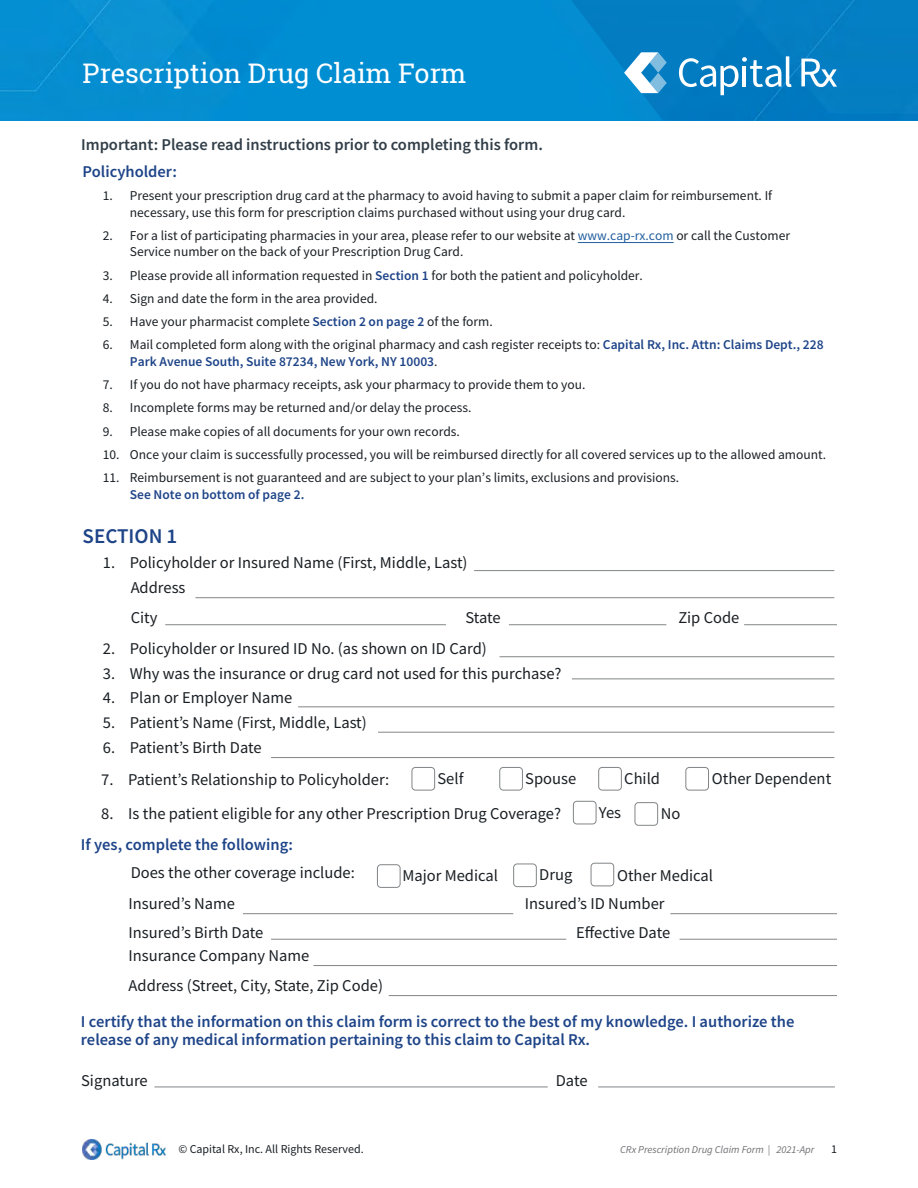
<style>
.page{position:relative;width:918px;height:1188px;background:#fff}
.page>*{position:absolute;margin:0;border:0;box-sizing:border-box;transform-origin:0 0}
.t1{font:27px "Roboto Slab";color:#fff}
.t2{font:600 21px "Source Sans Pro";color:#1e4488}
.t3{font:16.5px/30px "Source Sans Pro";color:#191f24}
.t4{font:600 16.5px/18px "Source Sans Pro";color:#1e4488}
.t5{font:600 16.5px "Source Sans Pro";color:#313e48}
.t6{font:13.5px/16.5px "Source Sans Pro";color:#191f24}
.t7{font:600 13.5px/16.5px "Source Sans Pro";color:#1e4488}
.t8{font:12px "Source Sans Pro";color:#191f24}
.t9{font:italic 10.5px "Source Sans Pro";color:#716f73}
.s1{color:#215e9e}
.s2{font-weight:600;color:#1e4488}
.s3{font-weight:400;color:#191f24}
</style>
<div class="page">
<div style="left:0;top:0;width:918px;height:121px;background:#008ecf"></div>
<svg style="left:572px;top:0;width:346px;height:121px;fill:#037dc2"></svg>
<svg style="left:679px;top:56px;width:113px;height:39px;background:#3e99cf"></svg>
<svg style="left:801px;top:59px;width:36px;height:28px"></svg>
<svg style="left:624px;top:52px;width:43px;height:41px;background:#7ebde0"></svg>
<img style="left:82px;top:1140px;width:83px;height:19px">
<hr style="left:578px;top:242px;width:96px;height:1px;background:#215e9e">
<hr style="left:474px;top:570px;width:360px;height:1px;background:#828587">
<hr style="left:500px;top:656px;width:334px;height:1px;background:#828587">
<hr style="left:572px;top:678px;width:262px;height:1px;background:#828587">
<hr style="left:195px;top:597px;width:639px;height:1px;background:#828587">
<hr style="left:243px;top:913px;width:270px;height:1px;background:#828587">
<hr style="left:313px;top:965px;width:524px;height:1px;background:#828587">
<hr style="left:389px;top:995px;width:448px;height:1px;background:#828587">
<hr style="left:670px;top:913px;width:167px;height:1px;background:#828587">
<hr style="left:298px;top:706px;width:536px;height:1px;background:#828587">
<hr style="left:271px;top:757px;width:563px;height:1px;background:#828587">
<hr style="left:378px;top:732px;width:456px;height:1px;background:#828587">
<hr style="left:165px;top:624px;width:281px;height:1px;background:#828587">
<hr style="left:154px;top:1087px;width:394px;height:1px;background:#828587">
<hr style="left:271px;top:939px;width:295px;height:1px;background:#828587">
<hr style="left:509px;top:624px;width:157px;height:1px;background:#828587">
<hr style="left:680px;top:939px;width:157px;height:1px;background:#828587">
<hr style="left:744px;top:624px;width:93px;height:1px;background:#828587">
<hr style="left:598px;top:1087px;width:237px;height:1px;background:#828587">
<div style="left:573px;top:801px;width:23px;height:23px;border:1px solid #828587;border-radius:4px"></div>
<div style="left:635px;top:802px;width:23px;height:24px;border:1px solid #828587;border-radius:4px"></div>
<div style="left:377px;top:864px;width:23px;height:24px;border:1px solid #828587;border-radius:4px"></div>
<div style="left:513px;top:864px;width:24px;height:23px;border:1px solid #828587;border-radius:4px"></div>
<div style="left:591px;top:863px;width:23px;height:23px;border:1px solid #828587;border-radius:4px"></div>
<div style="left:412px;top:767px;width:23px;height:23px;border:1px solid #828587;border-radius:4px"></div>
<div style="left:499px;top:767px;width:24px;height:23px;border:1px solid #828587;border-radius:4px"></div>
<div style="left:598px;top:767px;width:24px;height:23px;border:1px solid #828587;border-radius:4px"></div>
<div style="left:685px;top:767px;width:24px;height:23px;border:1px solid #828587;border-radius:4px"></div>
<h1 class="t1" style="left:83px;top:55px;width:385px">Prescription Drug Claim Form</h1>
<p class="t5" style="left:81px;top:133px;width:463px">Important: Please read instructions prior to completing this form.</p>
<p class="t4" style="left:83px;top:162px;width:96px">Policyholder:</p>
<p class="t6" style="left:130px;top:187px;width:644px;text-indent:-27px">1. Present your prescription drug card at the pharmacy to avoid having to submit a paper claim for reimbursement. If necessary, use this form for prescription claims purchased without using your drug card.</p>
<p class="t6" style="left:130px;top:227px;width:662px;text-indent:-27px">2. For a list of participating pharmacies in your area, please refer to our website at <span class="s1">www.cap-rx.com</span> or call the Customer<br>Service number on the back of your Prescription Drug Card.</p>
<p class="t6" style="left:103px;top:267px;width:542px">3. Please provide all information requested in <span class="s2">Section 1</span> for both the patient and policyholder.</p>
<p class="t6" style="left:103px;top:290px;width:276px">4. Sign and date the form in the area provided.</p>
<p class="t6" style="left:103px;top:313px;width:391px">5. Have your pharmacist complete <span class="s2">Section 2 on page 2</span> of the form.</p>
<p class="t7" style="left:130px;top:336px;width:695px;text-indent:-27px"><span class="s3">6. Mail completed form along with the original pharmacy and cash register receipts to:</span> Capital Rx, Inc. Attn: Claims Dept., 228<br>Park Avenue South, Suite 87234, New York, NY 10003<span class="s3">.</span></p>
<p class="t6" style="left:103px;top:376px;width:484px">7. If you do not have pharmacy receipts, ask your pharmacy to provide them to you.</p>
<p class="t6" style="left:103px;top:400px;width:370px">8. Incomplete forms may be returned and/or delay the process.</p>
<p class="t6" style="left:103px;top:423px;width:359px">9. Please make copies of all documents for your own records.</p>
<p class="t6" style="left:103px;top:446px;width:725px">10. Once your claim is successfully processed, you will be reimbursed directly for all covered services up to the allowed amount.</p>
<p class="t6" style="left:103px;top:469px;width:578px">11. Reimbursement is not guaranteed and are subject to your plan’s limits, exclusions and provisions.</p>
<p class="t7" style="left:130px;top:486px;width:176px">See Note on bottom of page 2.</p>
<h2 class="t2" style="left:83px;top:522px;width:96px">SECTION 1</h2>
<p class="t3" style="left:103px;top:547px;width:366px">1. Policyholder or Insured Name (First, Middle, Last)</p>
<p class="t3" style="left:131px;top:573px;width:56px">Address</p>
<p class="t3" style="left:131px;top:603px;width:28px">City</p>
<p class="t3" style="left:465px;top:603px;width:37px">State</p>
<p class="t3" style="left:103px;top:633px;width:386px">2. Policyholder or Insured ID No. (as shown on ID Card)</p>
<p class="t3" style="left:103px;top:658px;width:460px">3. Why was the insurance or drug card not used for this purchase?</p>
<p class="t3" style="left:103px;top:683px;width:191px">4. Plan or Employer Name</p>
<p class="t3" style="left:103px;top:708px;width:266px">5. Patient’s Name (First, Middle, Last)</p>
<p class="t3" style="left:103px;top:732px;width:160px">6. Patient’s Birth Date</p>
<p class="t3" style="left:678px;top:603px;width:63px">Zip Code</p>
<p class="t3" style="left:101px;top:765px;width:290px">7. Patient’s Relationship to Policyholder:</p>
<p class="t3" style="left:438px;top:763px;width:28px">Self</p>
<p class="t3" style="left:525px;top:763px;width:52px">Spouse</p>
<p class="t3" style="left:624px;top:763px;width:37px">Child</p>
<p class="t3" style="left:712px;top:763px;width:121px">Other Dependent</p>
<p class="t3" style="left:101px;top:798px;width:461px">8. Is the patient eligible for any other Prescription Drug Coverage?</p>
<p class="t4" style="left:81px;top:835px;width:213px">If yes, complete the following:</p>
<p class="t3" style="left:599px;top:797px;width:24px">Yes</p>
<p class="t3" style="left:661px;top:799px;width:21px">No</p>
<p class="t3" style="left:131px;top:858px;width:226px">Does the other coverage include:</p>
<p class="t3" style="left:402px;top:861px;width:97px">Major Medical</p>
<p class="t3" style="left:539px;top:860px;width:35px">Drug</p>
<p class="t3" style="left:617px;top:861px;width:97px">Other Medical</p>
<p class="t3" style="left:129px;top:889px;width:108px">Insured’s Name</p>
<p class="t3" style="left:525px;top:889px;width:141px">Insured’s ID Number</p>
<p class="t3" style="left:129px;top:917px;width:136px">Insured’s Birth Date</p>
<p class="t3" style="left:576px;top:917px;width:96px">Effective Date</p>
<p class="t3" style="left:129px;top:941px;width:256px">Insurance Company Name<br>Address (Street, City, State, Zip Code)</p>
<p class="t4" style="left:81px;top:1012px;width:715px">I certify that the information on this claim form is correct to the best of my knowledge. I authorize the release of any medical information pertaining to this claim to Capital Rx.</p>
<p class="t3" style="left:81px;top:1065px;width:68px">Signature</p>
<p class="t3" style="left:556px;top:1065px;width:33px">Date</p>
<p class="t8" style="left:178px;top:1142px;width:187px">© Capital Rx, Inc. All Rights Reserved.</p>
<p class="t9" style="left:620px;top:1143px;width:196px">CRx Prescription Drug Claim Form | 2021-Apr</p>
<p class="t8" style="left:831px;top:1142px;width:7px">1</p>
</div>
